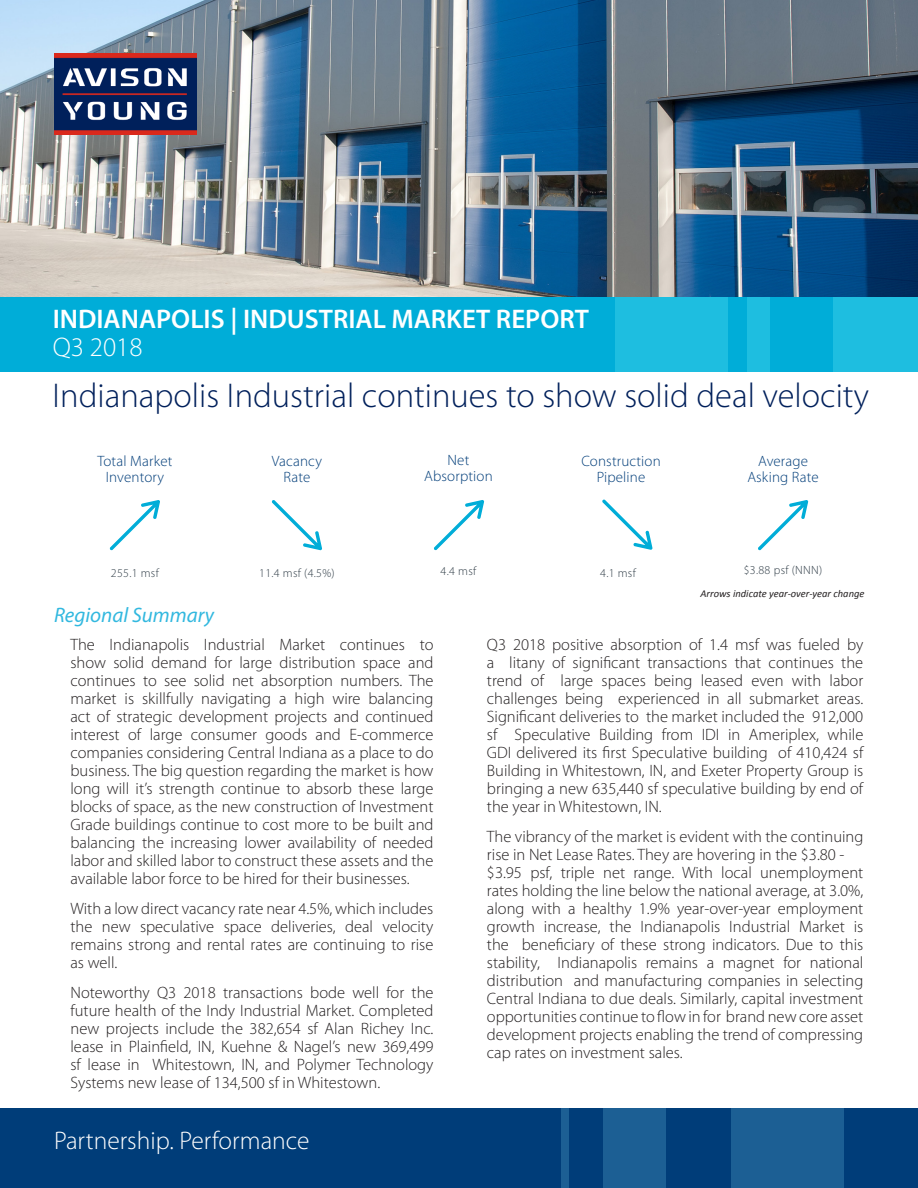
<style>
.page{position:relative;width:918px;height:1188px;background:#fff}
.page>*{position:absolute;margin:0;border:0;box-sizing:border-box;transform-origin:0 0}
.t1{font:300 34.5px "Myriad Pro";color:#00205b}
.t2{font:600 27px "Myriad Pro";color:#fff}
.t3{font:300 27px "Myriad Pro";color:#fff}
.t4{font:300 25.5px "Myriad Pro";color:#fff}
.t5{font:italic 21px "Myriad Pro";color:#32b8df}
.t6{font:300 16.5px/18px "Myriad Pro";color:#231f20;text-align:justify}
._10pt_Center{font:300 15px "Myriad Pro";letter-spacing:.01em;color:#003d79}
._8pt_Center{font:300 12px "Myriad Pro";letter-spacing:.025em;color:#313e48}
.t7{font:italic 10.5px "Calibri";color:#231f20}
</style>
<div class="page">
<img style="left:0;top:0;width:918px;height:297px">
<img style="left:54px;top:54px;width:143px;height:81px">
<div style="left:0;top:297px;width:918px;height:75px;background:#00add8"></div>
<div style="left:616px;top:297px;width:112px;height:75px;background:#1ebee0"></div>
<div style="left:748px;top:297px;width:22px;height:75px;background:#1ebee0"></div>
<div style="left:833px;top:297px;width:85px;height:75px;background:#1ebee0"></div>
<div style="left:0;top:1108px;width:918px;height:80px;background:#003d79"></div>
<div style="left:731px;top:1109px;width:113px;height:79px;background:#1c5f94"></div>
<div style="left:603px;top:1108px;width:62px;height:80px;background:#1c5f94"></div>
<div style="left:561px;top:1108px;width:8px;height:80px;background:#1c5f94"></div>
<svg style="left:271px;top:500px;width:51px;height:51px"></svg>
<svg style="left:434px;top:500px;width:51px;height:51px"></svg>
<svg style="left:758px;top:500px;width:51px;height:51px"></svg>
<svg style="left:602px;top:499px;width:51px;height:51px"></svg>
<svg style="left:109px;top:500px;width:51px;height:51px"></svg>
<p class="t2" style="left:53px;top:302px;width:538px">INDIANAPOLIS | INDUSTRIAL MARKET REPORT</p>
<p class="t3" style="left:53px;top:331px;width:91px">Q3 2018</p>
<p class="t1" style="left:52px;top:375px;width:818px">Indianapolis Industrial continues to show solid deal velocity</p>
<p class="_10pt_Center" style="left:97px;top:452px;width:77px">Total Market</p>
<p class="_10pt_Center" style="left:106px;top:468px;width:60px">Inventory</p>
<p class="_8pt_Center" style="left:111px;top:565px;width:49px">255.1 msf</p>
<p class="_10pt_Center" style="left:272px;top:452px;width:52px">Vacancy</p>
<p class="_10pt_Center" style="left:284px;top:468px;width:28px">Rate</p>
<p class="_8pt_Center" style="left:259px;top:565px;width:77px">11.4 msf (4.5%)</p>
<p class="_10pt_Center" style="left:448px;top:451px;width:23px">Net</p>
<p class="_10pt_Center" style="left:424px;top:467px;width:70px">Absorption</p>
<p class="_8pt_Center" style="left:441px;top:564px;width:37px">4.4 msf</p>
<p class="_10pt_Center" style="left:581px;top:452px;width:81px">Construction</p>
<p class="_10pt_Center" style="left:597px;top:468px;width:50px">Pipeline</p>
<p class="_8pt_Center" style="left:600px;top:565px;width:37px">4.1 msf</p>
<p class="_10pt_Center" style="left:758px;top:452px;width:52px">Average</p>
<p class="_10pt_Center" style="left:747px;top:468px;width:73px">Asking Rate</p>
<p class="_8pt_Center" style="left:744px;top:563px;width:80px">$3.88 psf (NNN)</p>
<p class="t7" style="left:701px;top:587px;width:165px">Arrows indicate year-over-year change</p>
<p class="t5" style="left:54px;top:602px;width:162px">Regional Summary</p>
<p class="t6" style="left:70px;top:636px;width:365px">The Indianapolis Industrial Market continues to show solid demand for large distribution space and continues to see solid net absorption numbers. The market is skillfully navigating a high wire balancing act of strategic development projects and continued interest of large consumer goods and E-commerce companies considering Central Indiana as a place to do business. The big question regarding the market is how long will it’s strength continue to absorb these large blocks of space, as the new construction of Investment Grade buildings continue to cost more to be built and balancing the increasing lower availability of needed labor and skilled labor to construct these assets and the available labor force to be hired for their businesses.</p>
<p class="t6" style="left:70px;top:900px;width:364px">With a low direct vacancy rate near 4.5%, which includes the new speculative space deliveries, deal velocity remains strong and rental rates are continuing to rise as well.</p>
<p class="t6" style="left:70px;top:984px;width:365px">Noteworthy Q3 2018 transactions bode well for the future health of the Indy Industrial Market. Completed new projects include the 382,654 sf Alan Richey Inc. lease in Plainfield, IN, Kuehne &amp; Nagel’s new 369,499 sf lease in Whitestown, IN, and Polymer Technology Systems new lease of 134,500 sf in Whitestown.</p>
<p class="t4" style="left:54px;top:1126px;width:257px">Partnership. Performance</p>
<p class="t6" style="left:487px;top:635px;width:378px">Q3 2018 positive absorption of 1.4 msf was fueled by a litany of significant transactions that continues the trend of large spaces being leased even with labor challenges being experienced in all submarket areas.<br>Significant deliveries to the market included the 912,000 sf Speculative Building from IDI in Ameriplex, while GDI delivered its first Speculative building of 410,424 sf Building in Whitestown, IN, and Exeter Property Group is bringing a new 635,440 sf speculative building by end of the year in Whitestown, IN.</p>
<p class="t6" style="left:487px;top:827px;width:378px">The vibrancy of the market is evident with the continuing rise in Net Lease Rates. They are hovering in the $3.80 -</p>
<p class="t6" style="left:487px;top:863px;width:378px">$3.95 psf, triple net range. With local unemployment rates holding the line below the national average, at 3.0%, along with a healthy 1.9% year-over-year employment growth increase, the Indianapolis Industrial Market is the beneficiary of these strong indicators. Due to this stability, Indianapolis remains a magnet for national distribution and manufacturing companies in selecting Central Indiana to due deals. Similarly, capital investment opportunities continue to flow in for brand new core asset development projects enabling the trend of compressing cap rates on investment sales.</p>
</div>
